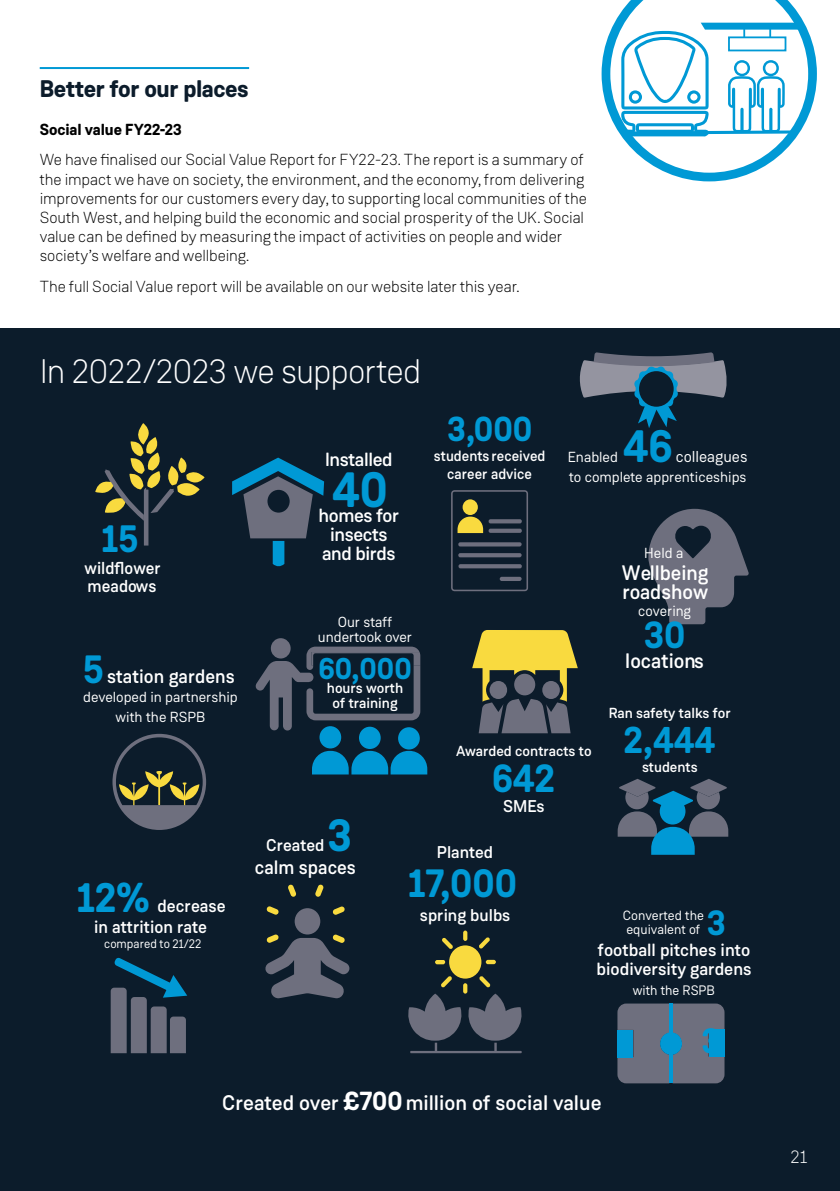
<style>
.page{position:relative;width:840px;height:1191px;background:#fff}
.page>*{position:absolute;margin:0;border:0;box-sizing:border-box;transform-origin:0 0}
.t1{font:700 50.2px "Weissenhof Grotesk";color:#0099d5}
.t2{font:700 46px "Weissenhof Grotesk";color:#0099d5}
.t3{font:700 45.6px "Weissenhof Grotesk";color:#0099d5}
.t4{font:700 41.8px "Weissenhof Grotesk";color:#0099d5}
.t5{font:700 40px "Weissenhof Grotesk";color:#0099d5}
.t6{font:700 39.6px "Weissenhof Grotesk";color:#0099d5}
.t7{font:700 38.6px "Weissenhof Grotesk";color:#0099d5}
.t8{font:700 38.2px "Weissenhof Grotesk";color:#0099d5}
.t9{font:700 37.8px "Weissenhof Grotesk";color:#0099d5}
.t10{font:700 35.4px "Weissenhof Grotesk";color:#0099d5}
.t11{font:700 35px "Weissenhof Grotesk";color:#0099d5}
.t12{font:300 34px "Weissenhof Grotesk";letter-spacing:-.025em;color:#fff}
.t13{font:700 30.4px "Weissenhof Grotesk";color:#0099d5}
.t14{font:700 24px "Weissenhof Grotesk";letter-spacing:-.02em;color:#0c1c2b}
.t15{font:500 21px/19.6px "Weissenhof Grotesk";color:#fff}
.t16{font:500 19.4px "Weissenhof Grotesk";color:#fff}
.t17{font:500 19px/18.8px "Weissenhof Grotesk";letter-spacing:-.02em;color:#fff;text-align:center}
.t18{font:300 18px "Weissenhof Grotesk";color:#fff}
.t19{font:500 17.8px/20.6px "Weissenhof Grotesk";color:#fff}
.t20{font:500 17.6px/19.2px "Weissenhof Grotesk";color:#fff}
.t21{font:500 17.2px/18.2px "Weissenhof Grotesk";color:#fff}
.t22{font:500 17px "Weissenhof Grotesk";color:#fff}
.t23{font:300 16px/19.2px "Weissenhof Grotesk";letter-spacing:-.005em;color:#000}
.t24{font:700 16px "Weissenhof Grotesk";letter-spacing:-.005em;color:#000}
.t25{font:15.8px "Weissenhof Grotesk";color:#fff}
.t26{font:500 14.8px/17.2px "Weissenhof Grotesk";color:#fff;text-align:center}
.t27{font:14.8px "Weissenhof Grotesk";color:#fff}
.t28{font:14.6px/14.6px "Weissenhof Grotesk";color:#fff;text-align:center}
.t29{font:500 14.6px/14.6px "Weissenhof Grotesk";color:#fff;text-align:center}
.t30{font:13.8px "Weissenhof Grotesk";color:#fff}
.t31{font:13.4px/14.6px "Weissenhof Grotesk";color:#fff}
.t32{font:12.6px "Weissenhof Grotesk";color:#fff}
.s1{font-weight:700;font-size:40px;color:#0099d5}
.s2{font-weight:700;font-size:26.4px}
</style>
<div class="page">
<svg style="left:601px;top:0;width:215px;height:181px"></svg>
<div style="left:0;top:329px;width:839px;height:862px;background:#0c1c2b"></div>
<hr style="left:40px;top:67px;width:209px;height:2px;background:#0099d5">
<svg style="left:95px;top:423px;width:109px;height:122px"></svg>
<svg style="left:232px;top:457px;width:92px;height:110px"></svg>
<svg style="left:451px;top:490px;width:77px;height:101px"></svg>
<div style="left:462px;top:499px;width:15px;height:16px;background:#f9da3f;border-radius:50%"></div>
<svg style="left:488px;top:519px;width:33px;height:4px"></svg>
<div style="left:488px;top:528px;width:33px;height:5px;background:#6e6f7e;border-radius:2px"></div>
<svg style="left:458px;top:542px;width:63px;height:4px"></svg>
<hr style="left:499px;top:577px;width:22px;height:4px;background:#6e6f7e;border-radius:2px">
<svg style="left:458px;top:553px;width:63px;height:4px"></svg>
<svg style="left:458px;top:564px;width:63px;height:4px"></svg>
<svg style="left:112px;top:734px;width:94px;height:96px"></svg>
<svg style="left:472px;top:630px;width:105px;height:103px"></svg>
<svg style="left:648px;top:509px;width:100px;height:115px"></svg>
<svg style="left:111px;top:957px;width:76px;height:96px"></svg>
<div style="left:294px;top:908px;width:26px;height:26px;background:#6e6f7e;border-radius:50%"></div>
<div style="left:319px;top:726px;width:22px;height:22px;background:#0099d5;border-radius:50%"></div>
<div style="left:359px;top:726px;width:21px;height:23px;background:#0099d5;border-radius:50%"></div>
<svg style="left:312px;top:751px;width:115px;height:23px"></svg>
<div style="left:398px;top:727px;width:21px;height:22px;background:#0099d5;border-radius:50%"></div>
<div style="left:271px;top:638px;width:19px;height:20px;background:#6e6f7e;border-radius:50%"></div>
<svg style="left:255px;top:646px;width:165px;height:84px"></svg>
<svg style="left:579px;top:352px;width:148px;height:76px"></svg>
<div style="left:638px;top:371px;width:35px;height:36px;background:#0c1c2b;border-radius:50%"></div>
<div style="left:617px;top:1003px;width:107px;height:80px;background:#6e6f7e"></div>
<div style="left:659px;top:1032px;width:22px;height:22px;background:#0099d5;border-radius:50%"></div>
<hr style="left:669px;top:1003px;width:3px;height:80px;background:#0099d5">
<div style="left:617px;top:1030px;width:16px;height:27px;background:#0099d5"></div>
<div style="left:708px;top:1029px;width:16px;height:27px;background:#0099d5"></div>
<svg style="left:617px;top:779px;width:110px;height:75px"></svg>
<svg style="left:463px;top:983px;width:4px;height:10px"></svg>
<div style="left:449px;top:945px;width:32px;height:33px;background:#f9da3f;border-radius:50%"></div>
<svg style="left:442px;top:937px;width:11px;height:12px"></svg>
<svg style="left:479px;top:937px;width:10px;height:11px"></svg>
<svg style="left:479px;top:976px;width:11px;height:11px"></svg>
<svg style="left:441px;top:976px;width:11px;height:11px"></svg>
<svg style="left:463px;top:930px;width:4px;height:11px"></svg>
<div style="left:485px;top:959px;width:10px;height:5px;background:#f9da3f;border-radius:2px"></div>
<div style="left:435px;top:959px;width:10px;height:5px;background:#f9da3f;border-radius:2px"></div>
<svg style="left:408px;top:993px;width:114px;height:60px"></svg>
<svg style="left:288px;top:884px;width:8px;height:12px"></svg>
<svg style="left:266px;top:906px;width:13px;height:8px"></svg>
<svg style="left:265px;top:934px;width:84px;height:64px"></svg>
<svg style="left:332px;top:906px;width:13px;height:8px"></svg>
<svg style="left:315px;top:884px;width:8px;height:12px"></svg>
<h3 class="t14" style="left:40px;top:74px;width:210px">Better for our places</h3>
<p class="t24" style="left:40px;top:119px;width:143px">Social value FY22-23</p>
<p class="t23" style="left:40px;top:150px;width:548px">We have finalised our Social Value Report for FY22-23. The report is a summary of the impact we have on society, the environment, and the economy, from delivering improvements for our customers every day, to supporting local communities of the South West, and helping build the economic and social prosperity of the UK. Social value can be defined by measuring the impact of activities on people and wider society’s welfare and wellbeing.</p>
<p class="t23" style="left:40px;top:277px;width:481px">The full Social Value report will be available on our website later this year.</p>
<h3 class="t12" style="left:40px;top:351px;width:383px">In 2022/2023 we supported</h3>
<h3 class="t7" style="left:102px;top:514px;width:38px">15</h3>
<p class="t21" style="left:85px;top:559px;width:78px">wildflower meadows</p>
<p class="t16" style="left:83px;top:664px;width:153px"><span class="s1">5</span> station gardens</p>
<p class="t28" style="left:83px;top:687px;width:156px;line-height:19.6px">developed in partnership with the RSPB</p>
<p class="t17" style="left:325px;top:450px;width:69px">Installed</p>
<h1 class="t1" style="left:332px;top:458px;width:57px">40</h1>
<p class="t17" style="left:318px;top:506px;width:82px">homes for insects and birds</p>
<p class="t28" style="left:318px;top:615px;width:96px">Our staff undertook over</p>
<h3 class="t13" style="left:318px;top:649px;width:95px">60,000</h3>
<p class="t29" style="left:326px;top:681px;width:78px">hours worth of training</p>
<h3 class="t3" style="left:327px;top:806px;width:25px">3</h3>
<p class="t22" style="left:266px;top:835px;width:60px">Created</p>
<h3 class="t11" style="left:447px;top:406px;width:86px">3,000</h3>
<p class="t26" style="left:433px;top:448px;width:113px">students received career advice</p>
<h2 class="t2" style="left:622px;top:417px;width:51px">46</h2>
<p class="t25" style="left:675px;top:447px;width:73px">colleagues</p>
<p class="t28" style="left:567px;top:450px;width:52px">Enabled</p>
<p class="t28" style="left:568px;top:469px;width:179px">to complete apprenticeships</p>
<p class="t28" style="left:644px;top:546px;width:41px">Held a</p>
<h3 class="t15" style="left:621px;top:562px;width:88px">Wellbeing roadshow</h3>
<p class="t27" style="left:638px;top:602px;width:54px">covering</p>
<h3 class="t8" style="left:643px;top:611px;width:43px">30</h3>
<h3 class="t15" style="left:625px;top:651px;width:80px">locations</h3>
<p class="t29" style="left:608px;top:705px;width:123px">Ran safety talks for</p>
<p class="t29" style="left:456px;top:744px;width:137px">Awarded contracts to</p>
<h3 class="t6" style="left:491px;top:753px;width:64px">642</h3>
<p class="t22" style="left:503px;top:795px;width:43px">SMEs</p>
<p class="t22" style="left:436px;top:842px;width:58px">Planted</p>
<h3 class="t9" style="left:623px;top:715px;width:93px">2,444</h3>
<p class="t29" style="left:641px;top:759px;width:57px">students</p>
<h3 class="t4" style="left:77px;top:871px;width:74px">12%</h3>
<p class="t19" style="left:94px;top:895px;width:133px;text-indent:63px">decrease in attrition rate</p>
<p class="t32" style="left:104px;top:936px;width:99px">compared to 21/22</p>
<p class="t16" style="left:255px;top:855px;width:102px">calm spaces</p>
<h3 class="t5" style="left:408px;top:858px;width:110px">17,000</h3>
<p class="t22" style="left:419px;top:904px;width:92px">spring bulbs</p>
<h3 class="t10" style="left:706px;top:900px;width:20px">3</h3>
<p class="t31" style="left:622px;top:907px;width:82px">Converted the equivalent of</p>
<p class="t20" style="left:596px;top:940px;width:157px">football pitches into biodiversity gardens</p>
<p class="t30" style="left:632px;top:982px;width:84px">with the RSPB</p>
<h3 class="t10" style="left:701px;top:1018px;width:20px">3</h3>
<h3 class="t15" style="left:222px;top:1093px;width:380px">Created over <span class="s2">£700</span> million of social value</h3>
<p class="t18" style="left:790px;top:1145px;width:18px">21</p>
</div>
